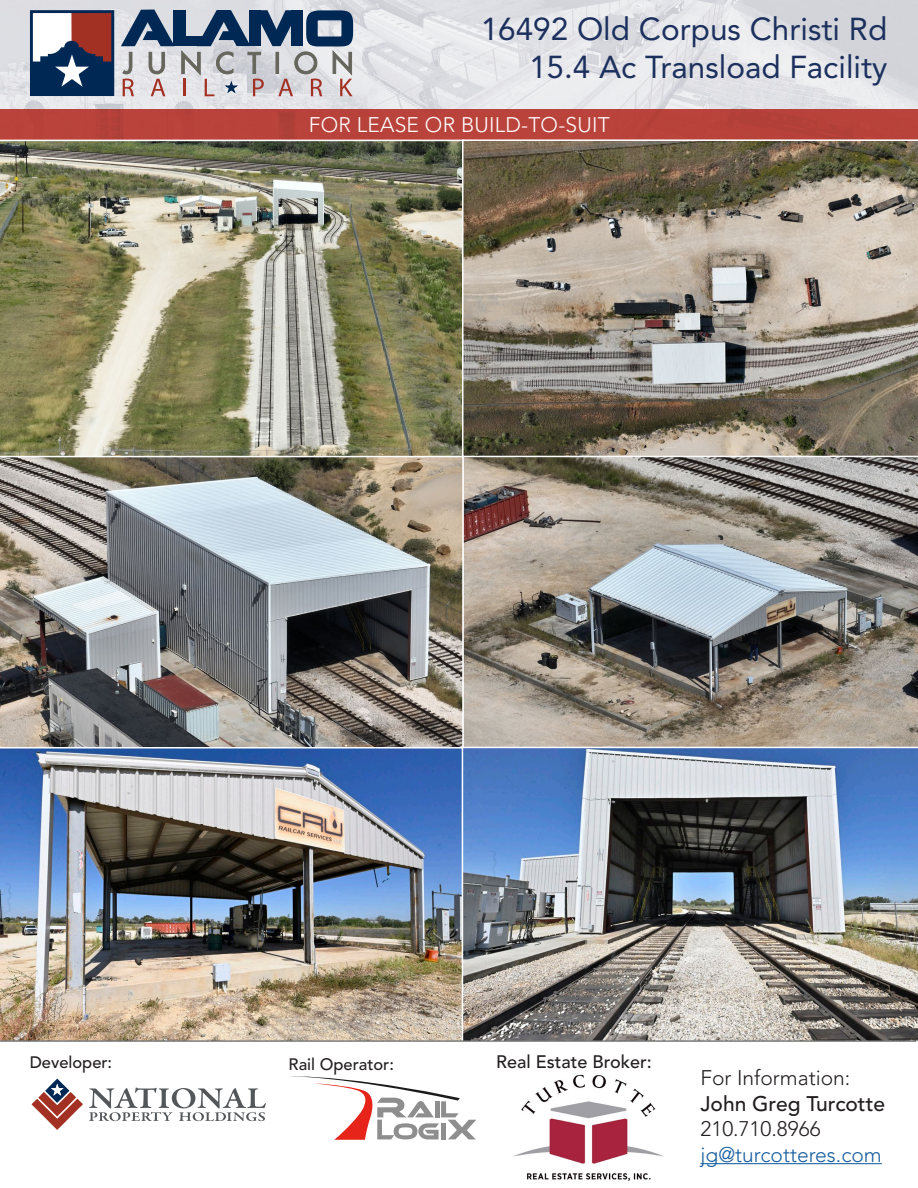
<style>
.page{position:relative;width:918px;height:1188px;background:#fff}
.page>*{position:absolute;margin:0;border:0;box-sizing:border-box;transform-origin:0 0}
.t1{font:31.5px "Avenir LT Std";color:#1c305e}
.t2{font:300 21px "Avenir LT Std";color:#231f20}
.t3{font:300 21px "Avenir LT Std";letter-spacing:.01em;color:#fff}
.t4{font:300 21px "Avenir LT Std";color:#175d9e}
.t5{font:500 21px "Avenir LT Std";color:#231f20}
.t6{font:500 18px "Avenir LT Std";color:#231f20}
.t7{font:500 16.5px "Avenir LT Std";color:#231f20}
</style>
<div class="page">
<img style="left:0;top:0;width:918px;height:110px">
<div style="left:0;top:110px;width:918px;height:31px;background:#b9433c"></div>
<svg style="left:122px;top:52px;width:12px;height:44px"></svg>
<svg style="left:148px;top:52px;width:17px;height:44px"></svg>
<svg style="left:121px;top:10px;width:52px;height:36px;background:#687d98"></svg>
<div style="left:173px;top:10px;width:13px;height:36px;background:#002855"></div>
<svg style="left:181px;top:10px;width:172px;height:86px;background:#959dab"></svg>
<svg style="left:34px;top:14px;width:76px;height:78px"></svg>
<div style="left:30px;top:10px;width:84px;height:86px;border:3px solid #002855"></div>
<svg style="left:290px;top:1076px;width:186px;height:64px"></svg>
<svg style="left:89px;top:1087px;width:177px;height:34px"></svg>
<svg style="left:32px;top:1079px;width:51px;height:51px"></svg>
<img style="left:513px;top:1074px;width:151px;height:107px">
<hr style="left:700px;top:1163px;width:182px;height:1px;background:#175d9e">
<img style="left:0;top:140px;width:462px;height:316px">
<svg style="left:464px;top:457px;width:454px;height:290px;background:#908b83"></svg>
<img style="left:0;top:457px;width:464px;height:290px">
<svg style="left:462px;top:140px;width:456px;height:316px;background:#92897b"></svg>
<img style="left:463px;top:748px;width:455px;height:294px">
<img style="left:0;top:748px;width:463px;height:293px">
<hr style="left:0;top:1041px;width:916px;height:1px;background:#3e3f3f">
<p class="t1" style="left:481px;top:11px;width:408px">16492 Old Corpus Christi Rd</p>
<p class="t1" style="left:529px;top:49px;width:360px">15.4 Ac Transload Facility</p>
<p class="t3" style="left:309px;top:113px;width:302px">FOR LEASE OR BUILD-TO-SUIT</p>
<p class="t7" style="left:30px;top:1053px;width:84px">Developer:</p>
<p class="t7" style="left:289px;top:1054px;width:107px">Rail Operator:</p>
<p class="t6" style="left:496px;top:1051px;width:157px">Real Estate Broker:</p>
<p class="t2" style="left:700px;top:1066px;width:151px">For Information:</p>
<p class="t5" style="left:700px;top:1091px;width:186px">John Greg Turcotte</p>
<p class="t2" style="left:700px;top:1117px;width:122px">210.710.8966</p>
<p class="t4" style="left:700px;top:1142px;width:183px">jg@turcotteres.com</p>
</div>
